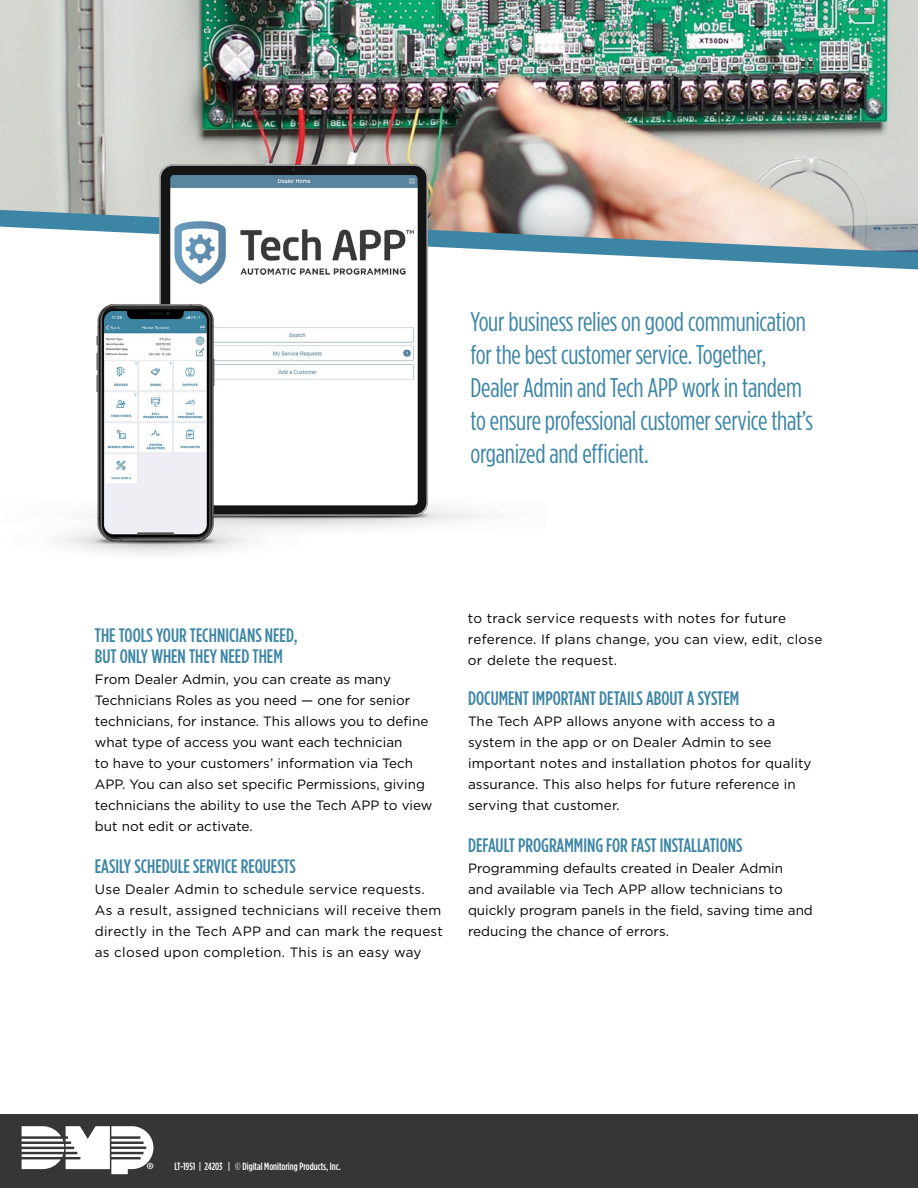
<style>
.page{position:relative;width:918px;height:1188px;background:#fff}
.page>*{position:absolute;margin:0;border:0;box-sizing:border-box;transform-origin:0 0}
.t1{font:27px/33px "Gotham Condensed";letter-spacing:-.01em;color:#3c85a5}
.t2{font:500 19.5px/21px "Gotham Condensed";color:#3c85a5}
.t3{font:13.5px/21px "Gotham";color:#000}
.t4{font:13.5px/21px "Gotham";letter-spacing:.02em;color:#000}
.t5{font:500 10.5px "Gotham Condensed";color:#fff}
</style>
<div class="page">
<img style="left:0;top:0;width:918px;height:200px">
<svg style="left:547px;top:200px;width:371px;height:70px;background:#b8bcbd"></svg>
<div style="left:0;top:1115px;width:918px;height:73px;background:#363636"></div>
<svg style="left:22px;top:1126px;width:131px;height:48px"></svg>
<img style="left:0;top:74px;width:547px;height:480px">
<h1 class="t1" style="left:471px;top:305px;width:344px">Your business relies on good communication for the best customer service. Together, Dealer Admin and Tech APP work in tandem to ensure professional customer service that’s organized and efficient.</h1>
<h2 class="t2" style="left:95px;top:625px;width:204px">THE TOOLS YOUR TECHNICIANS NEED,<br>BUT ONLY WHEN THEY NEED THEM</h2>
<p class="t3" style="left:95px;top:668px;width:339px">From Dealer Admin, you can create as many Technicians Roles as you need — one for senior technicians, for instance. This allows you to define what type of access you want each technician<br>to have to your customers’ information via Tech APP. You can also set specific Permissions, giving technicians the ability to use the Tech APP to view but not edit or activate.</p>
<h2 class="t2" style="left:95px;top:856px;width:203px">EASILY SCHEDULE SERVICE REQUESTS</h2>
<p class="t4" style="left:95px;top:878px;width:350px">Use Dealer Admin to schedule service requests.<br>As a result, assigned technicians will receive them directly in the Tech APP and can mark the request as closed upon completion. This is an easy way</p>
<p class="t4" style="left:468px;top:607px;width:356px">to track service requests with notes for future reference. If plans change, you can view, edit, close or delete the request.</p>
<h2 class="t2" style="left:468px;top:688px;width:273px">DOCUMENT IMPORTANT DETAILS ABOUT A SYSTEM</h2>
<p class="t3" style="left:468px;top:710px;width:345px">The Tech APP allows anyone with access to a system in the app or on Dealer Admin to see important notes and installation photos for quality assurance. This also helps for future reference in serving that customer.</p>
<h2 class="t2" style="left:468px;top:835px;width:276px">DEFAULT PROGRAMMING FOR FAST INSTALLATIONS</h2>
<p class="t3" style="left:468px;top:857px;width:346px">Programming defaults created in Dealer Admin<br>and available via Tech APP allow technicians to quickly program panels in the field, saving time and reducing the chance of errors.</p>
<p class="t5" style="left:175px;top:1160px;width:168px">LT-1951 | 24203 | © Digital Monitoring Products, Inc.</p>
</div>
